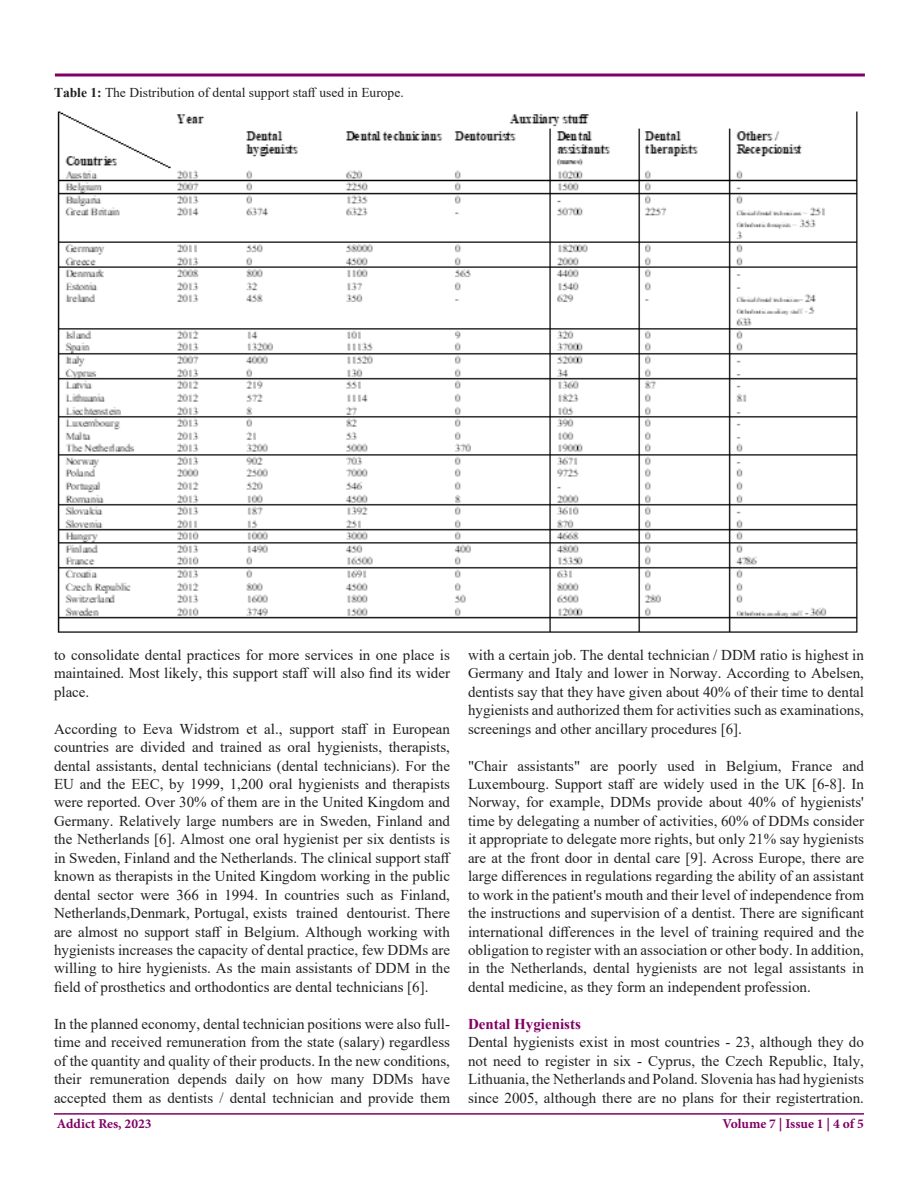
<style>
.page{position:relative;width:918px;height:1188px;background:#fff}
.page>*{position:absolute;margin:0;border:0;box-sizing:border-box;transform-origin:0 0}
.t1{font:15px/18.5px "Times New Roman";color:#231f20;text-align:justify}
.Sub_heading{font:700 15px "Times New Roman";color:#800064}
.t2{font:13.5px "Times New Roman";color:#231f20}
.t3{font:700 13.5px "Minion Pro";color:#800064}
.s1{font-weight:700}
</style>
<div class="page">
<hr style="left:54px;top:1113px;width:810px;height:2px;background:#800064">
<svg style="left:54px;top:73px;width:811px;height:4px;background:#9f3f8a"></svg>
<img style="left:57px;top:111px;width:801px;height:522px">
<p class="t2" style="left:54px;top:83px;width:351px"><span class="s1">Table 1:</span> The Distribution of dental support staff used in Europe.</p>
<p class="t1" style="left:54px;top:645px;width:398px">to consolidate dental practices for more services in one place is maintained. Most likely, this support staff will also find its wider place.</p>
<p class="t1" style="left:54px;top:719px;width:399px">According to Eeva Widstrom et al., support staff in European countries are divided and trained as oral hygienists, therapists, dental assistants, dental technicians (dental technicians). For the EU and the EEC, by 1999, 1,200 oral hygienists and therapists were reported. Over 30% of them are in the United Kingdom and Germany. Relatively large numbers are in Sweden, Finland and the Netherlands [6]. Almost one oral hygienist per six dentists is in Sweden, Finland and the Netherlands. The clinical support staff known as therapists in the United Kingdom working in the public dental sector were 366 in 1994. In countries such as Finland, Netherlands,Denmark, Portugal, exists trained dentourist. There are almost no support staff in Belgium. Although working with hygienists increases the capacity of dental practice, few DDMs are willing to hire hygienists. As the main assistants of DDM in the field of prosthetics and orthodontics are dental technicians [6].</p>
<p class="t1" style="left:54px;top:1014px;width:398px">In the planned economy, dental technician positions were also full&shy;time and received remuneration from the state (salary) regardless of the quantity and quality of their products. In the new conditions, their remuneration depends daily on how many DDMs have accepted them as dentists / dental technician and provide them</p>
<p class="t1" style="left:468px;top:645px;width:398px">with a certain job. The dental technician / DDM ratio is highest in Germany and Italy and lower in Norway. According to Abelsen, dentists say that they have given about 40% of their time to dental hygienists and authorized them for activities such as examinations, screenings and other ancillary procedures [6].</p>
<p class="t1" style="left:468px;top:756px;width:398px">"Chair assistants" are poorly used in Belgium, France and Luxembourg. Support staff are widely used in the UK [6-8]. In Norway, for example, DDMs provide about 40% of hygienists' time by delegating a number of activities, 60% of DDMs consider it appropriate to delegate more rights, but only 21% say hygienists are at the front door in dental care [9]. Across Europe, there are large differences in regulations regarding the ability of an assistant to work in the patient's mouth and their level of independence from the instructions and supervision of a dentist. There are significant international differences in the level of training required and the obligation to register with an association or other body. In addition, in the Netherlands, dental hygienists are not legal assistants in dental medicine, as they form an independent profession.</p>
<p class="Sub_heading" style="left:468px;top:1013px;width:114px">Dental Hygienists</p>
<p class="t1" style="left:468px;top:1032px;width:398px">Dental hygienists exist in most countries - 23, although they do not need to register in six - Cyprus, the Czech Republic, Italy, Lithuania, the Netherlands and Poland. Slovenia has had hygienists since 2005, although there are no plans for their registertration.</p>
<p class="t3" style="left:57px;top:1114px;width:96px">Addict Res, 2023</p>
<p class="t3" style="left:722px;top:1115px;width:143px">Volume 7 | Issue 1 | 4 of 5</p>
</div>
